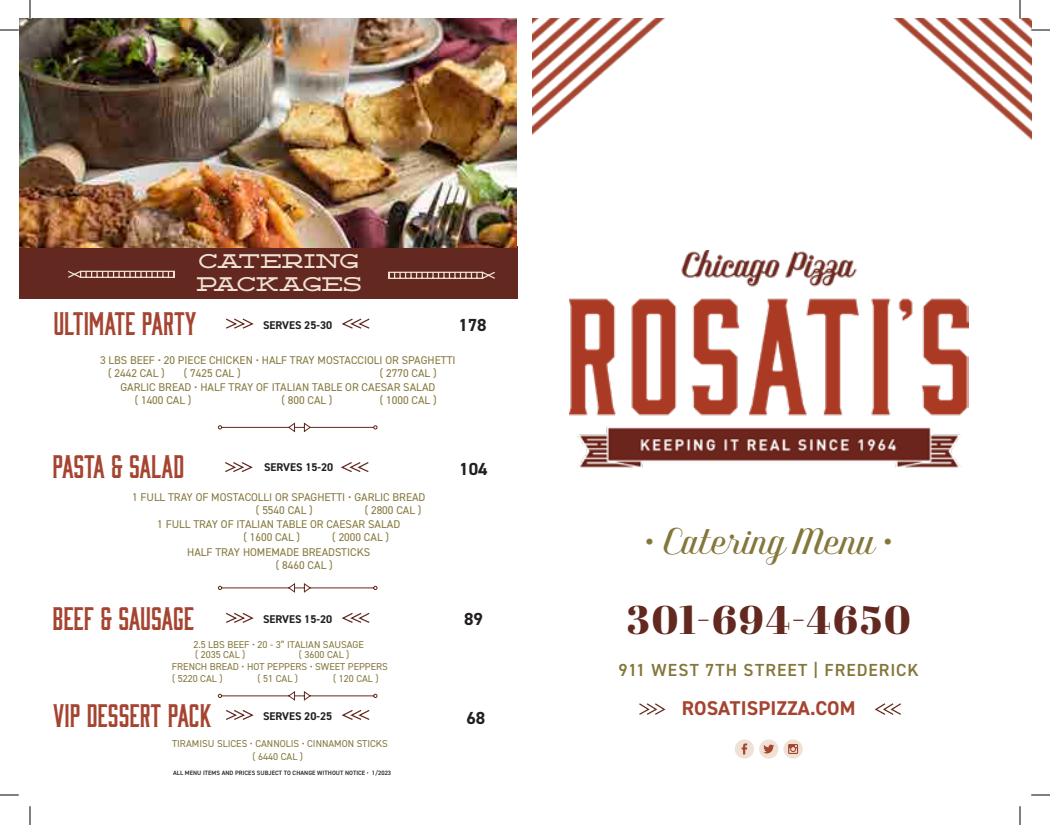
<style>
.page{position:relative;width:1050px;height:825px;background:#fff}
.page>*{position:absolute;margin:0;border:0;box-sizing:border-box;transform-origin:0 0}
.t1{font:40px "Abril Fatface";letter-spacing:.055em;color:#632920}
.t2{font:32.5px "Benson Script No 10";color:#84773b}
.t3{font:30px "Bourbon";color:#a54430}
.t4{font:700 20px "DIN2014";letter-spacing:.01em;color:#a54430}
.t5{font:18.75px/22.5px "Deming EP";color:#efe1d3}
.t6{font:600 17.5px "DIN2014";letter-spacing:.055em;color:#84773b}
.t7{font:700 17.5px "DIN2014";color:#231f20}
.t8{font:11.25px "DIN2014";color:#84773b}
.t9{font:700 11.25px "DIN2014";color:#231f20}
.t10{font:10px "DIN2014";color:#84773b}
.t11{font:600 6.25px "DIN2014";letter-spacing:.01em;color:#231f20}
</style>
<div class="page">
<img style="left:569px;top:250px;width:399px;height:217px">
<div style="left:19px;top:246px;width:499px;height:53px;background:#632920"></div>
<svg style="left:388px;top:271px;width:107px;height:8px"></svg>
<svg style="left:68px;top:270px;width:107px;height:8px"></svg>
<img style="left:532px;top:19px;width:133px;height:116px">
<svg style="left:218px;top:691px;width:160px;height:10px"></svg>
<svg style="left:218px;top:583px;width:160px;height:10px"></svg>
<svg style="left:218px;top:422px;width:160px;height:11px"></svg>
<div style="left:735px;top:739px;width:19px;height:20px;background:#efe1d3;border-radius:50%"></div>
<div style="left:759px;top:739px;width:19px;height:20px;background:#efe1d3;border-radius:50%"></div>
<div style="left:784px;top:739px;width:19px;height:20px;background:#efe1d3;border-radius:50%"></div>
<svg style="left:742px;top:744px;width:5px;height:11px"></svg>
<svg style="left:763px;top:745px;width:11px;height:8px"></svg>
<svg style="left:788px;top:744px;width:10px;height:10px"></svg>
<svg style="left:875px;top:703px;width:26px;height:12px"></svg>
<svg style="left:639px;top:703px;width:27px;height:12px"></svg>
<img style="left:894px;top:19px;width:137px;height:121px">
<svg style="left:341px;top:462px;width:28px;height:10px"></svg>
<svg style="left:225px;top:462px;width:28px;height:10px"></svg>
<svg style="left:341px;top:318px;width:29px;height:11px"></svg>
<svg style="left:226px;top:318px;width:28px;height:11px"></svg>
<svg style="left:341px;top:612px;width:29px;height:11px"></svg>
<svg style="left:226px;top:612px;width:28px;height:11px"></svg>
<svg style="left:341px;top:710px;width:29px;height:10px"></svg>
<svg style="left:226px;top:710px;width:28px;height:10px"></svg>
<img style="left:19px;top:19px;width:497px;height:229px">
<svg style="left:0;top:29px;width:19px;height:1px"></svg>
<svg style="left:1031px;top:28px;width:19px;height:2px"></svg>
<svg style="left:0;top:794px;width:19px;height:1px"></svg>
<svg style="left:1031px;top:794px;width:19px;height:1px"></svg>
<svg style="left:28px;top:0;width:4px;height:19px"></svg>
<svg style="left:29px;top:806px;width:1px;height:19px"></svg>
<svg style="left:1019px;top:0;width:3px;height:19px"></svg>
<svg style="left:1019px;top:806px;width:1px;height:19px"></svg>
<svg style="left:0;top:30px;width:19px;height:1px"></svg>
<svg style="left:1031px;top:30px;width:19px;height:1px"></svg>
<svg style="left:0;top:795px;width:19px;height:1px"></svg>
<svg style="left:1031px;top:795px;width:19px;height:1px"></svg>
<svg style="left:30px;top:0;width:1px;height:19px"></svg>
<svg style="left:30px;top:806px;width:1px;height:19px"></svg>
<svg style="left:1020px;top:0;width:1px;height:19px"></svg>
<svg style="left:1020px;top:806px;width:1px;height:19px"></svg>
<h3 class="t5" style="left:196px;top:250px;width:167px">CATERING<br>PACKAGES</h3>
<h3 class="t3" style="left:53px;top:305px;width:145px">ULTIMATE PARTY</h3>
<h3 class="t7" style="left:458px;top:313px;width:30px">178</h3>
<p class="t9" style="left:263px;top:317px;width:71px">SERVES 25-30</p>
<p class="t8" style="left:100px;top:353px;width:357px">3 LBS BEEF • 20 PIECE CHICKEN • HALF TRAY MOSTACCIOLI OR SPAGHETTI</p>
<p class="t8" style="left:120px;top:381px;width:316px">GARLIC BREAD • HALF TRAY OF ITALIAN TABLE OR CAESAR SALAD</p>
<p class="t8" style="left:108px;top:366px;width:58px">( 2442 CAL )</p>
<p class="t8" style="left:184px;top:366px;width:58px">( 7425 CAL )</p>
<p class="t8" style="left:380px;top:366px;width:58px">( 2770 CAL )</p>
<p class="t8" style="left:135px;top:393px;width:58px">( 1400 CAL )</p>
<p class="t8" style="left:281px;top:393px;width:53px">( 800 CAL )</p>
<p class="t8" style="left:380px;top:393px;width:58px">( 1000 CAL )</p>
<h3 class="t3" style="left:53px;top:449px;width:133px">PASTA &amp; SALAD</h3>
<p class="t8" style="left:132px;top:490px;width:295px">1 FULL TRAY OF MOSTACOLLI OR SPAGHETTI • GARLIC BREAD</p>
<p class="t8" style="left:157px;top:518px;width:244px">1 FULL TRAY OF ITALIAN TABLE OR CAESAR SALAD</p>
<p class="t8" style="left:187px;top:545px;width:185px">HALF TRAY HOMEMADE BREADSTICKS</p>
<p class="t9" style="left:264px;top:460px;width:71px">SERVES 15-20</p>
<p class="t8" style="left:256px;top:503px;width:58px">( 5540 CAL )</p>
<p class="t8" style="left:365px;top:503px;width:58px">( 2800 CAL )</p>
<p class="t8" style="left:243px;top:530px;width:58px">( 1600 CAL )</p>
<p class="t8" style="left:332px;top:530px;width:58px">( 2000 CAL )</p>
<p class="t8" style="left:276px;top:558px;width:58px">( 8460 CAL )</p>
<h3 class="t3" style="left:53px;top:600px;width:143px">BEEF &amp; SAUSAGE</h3>
<p class="t9" style="left:263px;top:611px;width:71px">SERVES 15-20</p>
<p class="t10" style="left:193px;top:638px;width:172px">2.5 LBS BEEF • 20 - 3” ITALIAN SAUSAGE</p>
<p class="t10" style="left:172px;top:661px;width:218px">FRENCH BREAD • HOT PEPPERS • SWEET PEPPERS</p>
<p class="t10" style="left:195px;top:648px;width:52px">( 2035 CAL )</p>
<p class="t10" style="left:299px;top:648px;width:52px">( 3600 CAL )</p>
<p class="t10" style="left:172px;top:672px;width:52px">( 5220 CAL )</p>
<p class="t10" style="left:258px;top:672px;width:42px">( 51 CAL )</p>
<p class="t10" style="left:333px;top:672px;width:47px">( 120 CAL )</p>
<h3 class="t7" style="left:459px;top:457px;width:30px">104</h3>
<h3 class="t7" style="left:464px;top:607px;width:20px">89</h3>
<h3 class="t3" style="left:53px;top:697px;width:160px">VIP DESSERT PACK</h3>
<h3 class="t7" style="left:466px;top:707px;width:20px">68</h3>
<p class="t10" style="left:172px;top:738px;width:217px">TIRAMISU SLICES • CANNOLIS • CINNAMON STICKS</p>
<p class="t9" style="left:263px;top:709px;width:71px">SERVES 20-25</p>
<p class="t10" style="left:253px;top:750px;width:52px">( 6440 CAL )</p>
<p class="t11" style="left:173px;top:768px;width:220px">ALL MENU ITEMS AND PRICES SUBJECT TO CHANGE WITHOUT NOTICE • 1/2023</p>
<h2 class="t2" style="left:644px;top:518px;width:251px">• Catering Menu •</h2>
<h1 class="t1" style="left:627px;top:592px;width:285px">301-694-4650</h1>
<h3 class="t6" style="left:619px;top:659px;width:302px">911 WEST 7TH STREET | FREDERICK</h3>
<h3 class="t4" style="left:682px;top:695px;width:175px">ROSATISPIZZA.COM</h3>
</div>
